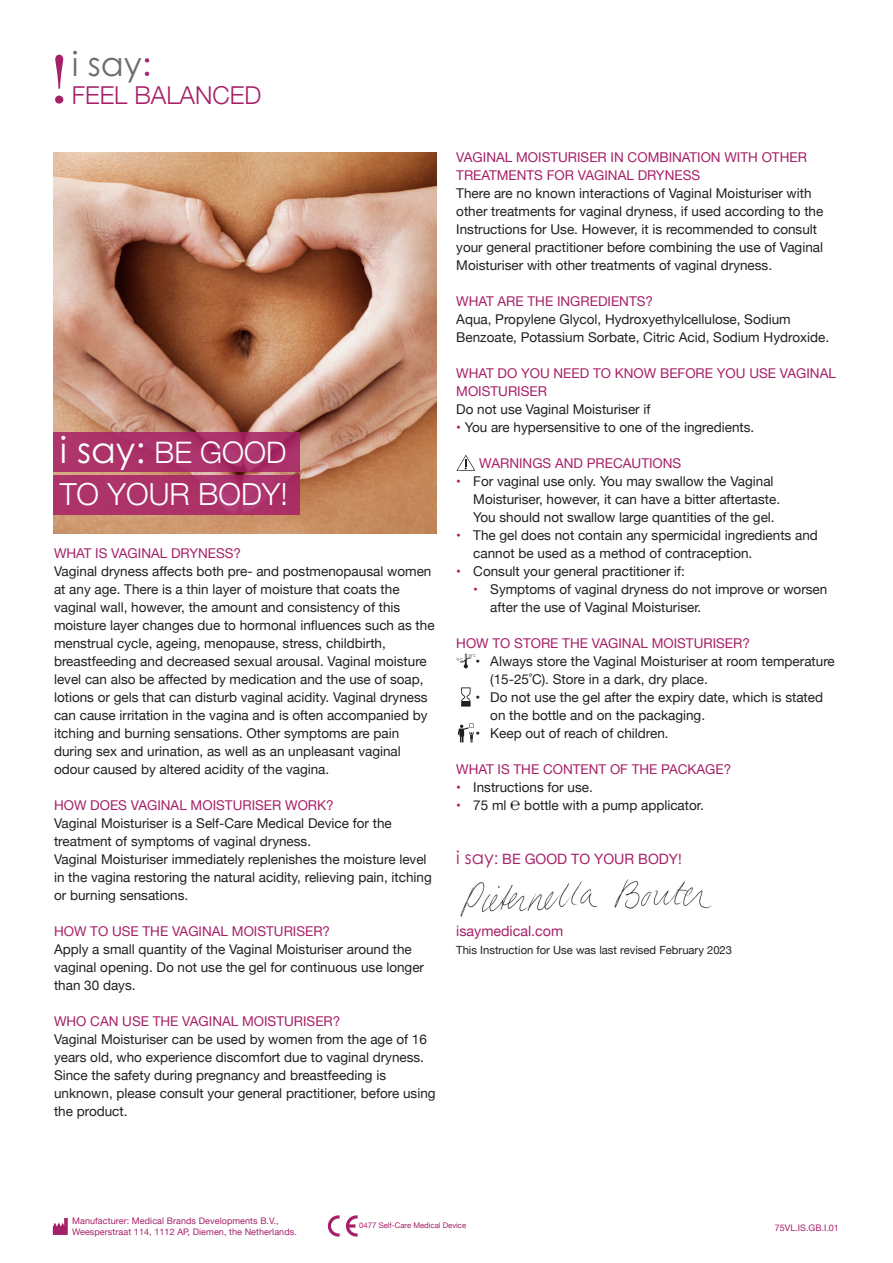
<style>
.page{position:relative;width:893px;height:1263px;background:#fff}
.page>*{position:absolute;margin:0;border:0;box-sizing:border-box;transform-origin:0 0}
.t1{font:33.75px "Century Gothic Pro";color:#6c6d70}
.t2{font:300 30.45px "Helvetica Neue";color:#fff}
.t3{font:300 29.7px "Helvetica Neue";color:#fff}
.t4{font:300 24.6px "Helvetica Neue";color:#a62067}
.t5{font:14.25px "Helvetica Neue";color:#a62067}
.t6{font:13.5px/18px "Helvetica Neue";color:#231f20}
.t7{font:13.5px/18px "Helvetica Neue";color:#a62067}
.t8{font:11.25px "Helvetica Neue";color:#231f20}
.t9{font:9px/11.1px "Helvetica Neue";letter-spacing:.01em;color:#a62067}
.t10{font:7.8px "Helvetica Neue";color:#a62067}
.s1{font-family:"Bodoni Svty Two ITCTT Book";font-size:39.3px;color:#a62067}
.s2{font-family:"Century Gothic Pro";font-weight:400;font-size:36.3px}
.s3{color:#a62067}
.s4{font-family:"Century Gothic Pro";font-size:18px}
.s5{font-family:"Century Gothic Pro";font-size:16.5px}
</style>
<div class="page">
<svg style="left:456px;top:455px;width:19px;height:16px"></svg>
<svg style="left:456px;top:654px;width:19px;height:14px"></svg>
<svg style="left:461px;top:687px;width:10px;height:19px"></svg>
<svg style="left:458px;top:723px;width:16px;height:19px"></svg>
<img style="left:460px;top:879px;width:252px;height:38px">
<img style="left:53px;top:153px;width:383px;height:381px">
<svg style="left:53px;top:432px;width:247px;height:39px;background:#aa3169"></svg>
<div style="left:53px;top:475px;width:247px;height:39px;background:#ac3369"></div>
<svg style="left:346px;top:1215px;width:12px;height:21px"></svg>
<svg style="left:328px;top:1215px;width:12px;height:21px"></svg>
<svg style="left:55px;top:55px;width:8px;height:49px"></svg>
<svg style="left:53px;top:1218px;width:15px;height:17px"></svg>
<h1 class="t1" style="left:72px;top:44px;width:82px">i say<span class="s1">:</span></h1>
<h3 class="t4" style="left:72px;top:75px;width:191px">FEEL BALANCED</h3>
<h3 class="t3" style="left:60px;top:428px;width:228px"><span class="s2">i say:</span> BE GOOD</h3>
<h2 class="t2" style="left:60px;top:470px;width:230px">TO YOUR BODY!</h2>
<p class="t7" style="left:54px;top:545px;width:189px">WHAT IS VAGINAL DRYNESS?</p>
<p class="t6" style="left:54px;top:563px;width:382px">Vaginal dryness affects both pre- and postmenopausal women at any age. There is a thin layer of moisture that coats the vaginal wall, however, the amount and consistency of this moisture layer changes due to hormonal influences such as the menstrual cycle, ageing, menopause, stress, childbirth, breastfeeding and decreased sexual arousal. Vaginal moisture level can also be affected by medication and the use of soap, lotions or gels that can disturb vaginal acidity. Vaginal dryness can cause irritation in the vagina and is often accompanied by itching and burning sensations. Other symptoms are pain during sex and urination, as well as an unpleasant vaginal odour caused by altered acidity of the vagina.</p>
<p class="t7" style="left:54px;top:797px;width:281px">HOW DOES VAGINAL MOISTURISER WORK?</p>
<p class="t6" style="left:54px;top:815px;width:379px">Vaginal Moisturiser is a Self-Care Medical Device for the treatment of symptoms of vaginal dryness.<br>Vaginal Moisturiser immediately replenishes the moisture level in the vagina restoring the natural acidity, relieving pain, itching or burning sensations.</p>
<p class="t7" style="left:54px;top:923px;width:278px">HOW TO USE THE VAGINAL MOISTURISER?</p>
<p class="t6" style="left:54px;top:941px;width:372px">Apply a small quantity of the Vaginal Moisturiser around the vaginal opening. Do not use the gel for continuous use longer than 30 days.</p>
<p class="t7" style="left:54px;top:1013px;width:288px">WHO CAN USE THE VAGINAL MOISTURISER?</p>
<p class="t6" style="left:54px;top:1031px;width:383px">Vaginal Moisturiser can be used by women from the age of 16 years old, who experience discomfort due to vaginal dryness.<br>Since the safety during pregnancy and breastfeeding is unknown, please consult your general practitioner, before using the product.</p>
<p class="t7" style="left:456px;top:149px;width:352px">VAGINAL MOISTURISER IN COMBINATION WITH OTHER<br>TREATMENTS FOR VAGINAL DRYNESS</p>
<p class="t6" style="left:456px;top:185px;width:369px">There are no known interactions of Vaginal Moisturiser with other treatments for vaginal dryness, if used according to the Instructions for Use. However, it is recommended to consult your general practitioner before combining the use of Vaginal Moisturiser with other treatments of vaginal dryness.</p>
<p class="t7" style="left:456px;top:293px;width:198px">WHAT ARE THE INGREDIENTS?</p>
<p class="t6" style="left:456px;top:311px;width:374px">Aqua, Propylene Glycol, Hydroxyethylcellulose, Sodium<br>Benzoate, Potassium Sorbate, Citric Acid, Sodium Hydroxide.</p>
<p class="t7" style="left:456px;top:365px;width:381px">WHAT DO YOU NEED TO KNOW BEFORE YOU USE VAGINAL<br>MOISTURISER</p>
<p class="t6" style="left:456px;top:401px;width:196px">Do not use Vaginal Moisturiser if</p>
<p class="t6" style="left:456px;top:419px;width:300px"><span class="s3">•</span> You are hypersensitive to one of the ingredients.</p>
<p class="t7" style="left:479px;top:455px;width:204px">WARNINGS AND PRECAUTIONS</p>
<p class="t6" style="left:473px;top:473px;width:308px;text-indent:-17px"><span class="s3">•</span> For vaginal use only. You may swallow the Vaginal<br>Moisturiser, however, it can have a bitter aftertaste.<br>You should not swallow large quantities of the gel.</p>
<p class="t6" style="left:473px;top:527px;width:346px;text-indent:-17px"><span class="s3">•</span> The gel does not contain any spermicidal ingredients and cannot be used as a method of contraception.</p>
<p class="t6" style="left:456px;top:563px;width:230px"><span class="s3">•</span> Consult your general practitioner if:</p>
<p class="t6" style="left:490px;top:581px;width:339px;text-indent:-17px"><span class="s3">•</span> Symptoms of vaginal dryness do not improve or worsen after the use of Vaginal Moisturiser.</p>
<p class="t7" style="left:456px;top:635px;width:295px">HOW TO STORE THE VAGINAL MOISTURISER?</p>
<p class="t6" style="left:490px;top:653px;width:346px;text-indent:-15px">• Always store the Vaginal Moisturiser at room temperature (15-25˚C). Store in a dark, dry place.</p>
<p class="t6" style="left:490px;top:689px;width:334px;text-indent:-15px">• Do not use the gel after the expiry date, which is stated on the bottle and on the packaging.</p>
<p class="t6" style="left:475px;top:725px;width:195px">• Keep out of reach of children.</p>
<p class="t7" style="left:456px;top:761px;width:277px">WHAT IS THE CONTENT OF THE PACKAGE?</p>
<p class="t6" style="left:456px;top:779px;width:138px"><span class="s3">•</span> Instructions for use.</p>
<p class="t6" style="left:456px;top:797px;width:249px"><span class="s3">•</span> 75 ml ℮ bottle with a pump applicator.</p>
<p class="t5" style="left:456px;top:849px;width:227px"><span class="s4">i say</span><span class="s5">:</span> BE GOOD TO YOUR BODY!</p>
<p class="t5" style="left:456px;top:921px;width:108px">isaymedical.com</p>
<p class="t8" style="left:456px;top:942px;width:277px">This Instruction for Use was last revised February 2023</p>
<p class="t9" style="left:72px;top:1216px;width:226px">Manufacturer: Medical Brands Developments B.V.,<br>Weesperstraat 114, 1112 AP, Diemen, the Netherlands.</p>
<p class="t10" style="left:359px;top:1220px;width:108px">0477 Self-Care Medical Device</p>
<p class="t9" style="left:775px;top:1222px;width:66px">75VL.IS.GB.I.01</p>
</div>
